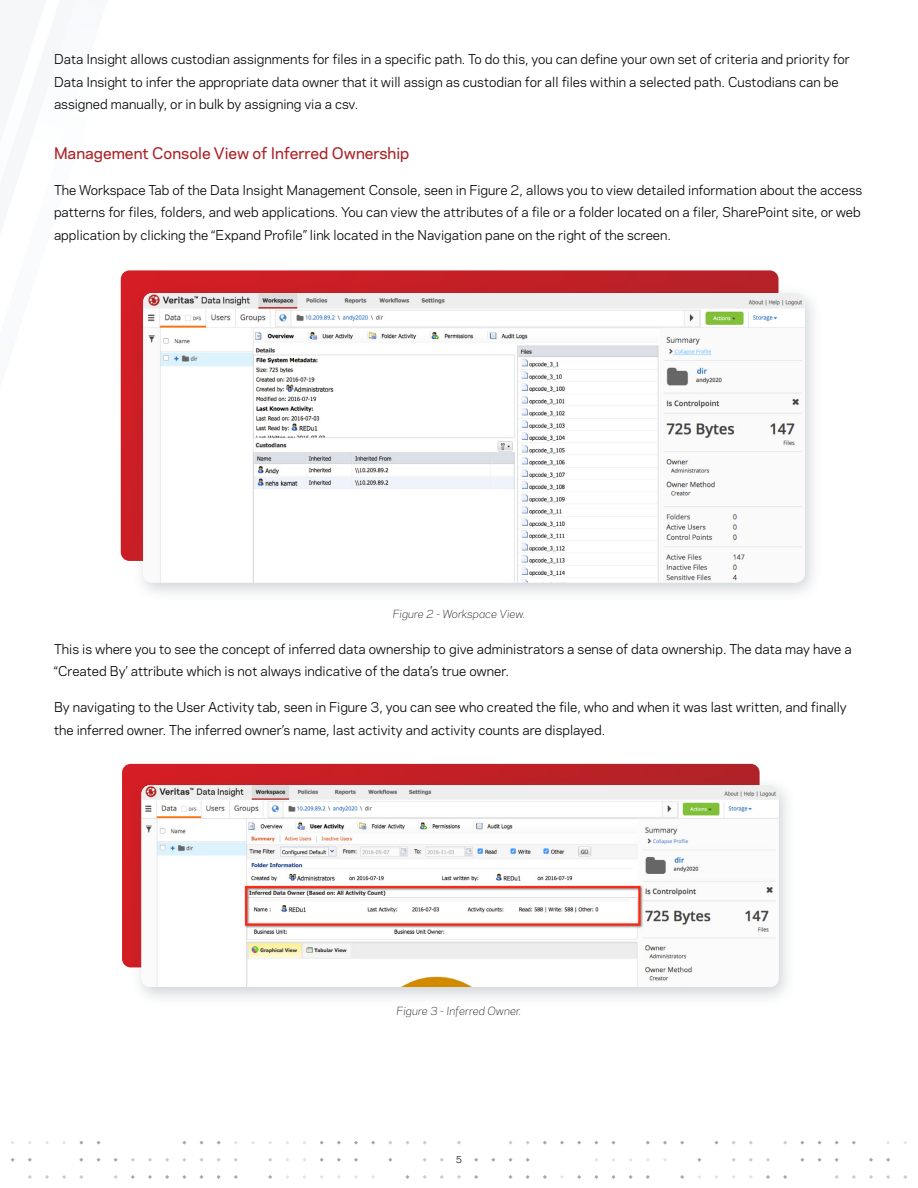
<style>
.page{position:relative;width:918px;height:1188px;background:#fff}
.page>*{position:absolute;margin:0;border:0;box-sizing:border-box;transform-origin:0 0}
.Paragraph_Title{font:500 15px "Polaris";color:#ab2328}
.Body_Copy{font:12.75px/22.5px "Polaris";color:#000}
.t1{font:italic 300 10.5px "Polaris";color:#000}
.t2{font:9px "Polaris";color:#000}
</style>
<div class="page">
<svg style="left:783px;top:1175px;width:4px;height:4px"></svg>
<svg style="left:766px;top:1158px;width:4px;height:4px"></svg>
<svg style="left:766px;top:1175px;width:4px;height:4px"></svg>
<svg style="left:749px;top:1158px;width:4px;height:4px"></svg>
<svg style="left:714px;top:1141px;width:5px;height:4px"></svg>
<svg style="left:697px;top:1158px;width:4px;height:4px"></svg>
<svg style="left:680px;top:1141px;width:4px;height:4px"></svg>
<svg style="left:680px;top:1175px;width:4px;height:4px"></svg>
<svg style="left:663px;top:1141px;width:4px;height:4px"></svg>
<svg style="left:646px;top:1141px;width:4px;height:4px"></svg>
<svg style="left:646px;top:1175px;width:4px;height:4px"></svg>
<svg style="left:629px;top:1175px;width:4px;height:4px"></svg>
<svg style="left:611px;top:1141px;width:5px;height:4px"></svg>
<svg style="left:611px;top:1175px;width:5px;height:4px"></svg>
<svg style="left:594px;top:1175px;width:4px;height:4px"></svg>
<svg style="left:577px;top:1141px;width:4px;height:4px"></svg>
<svg style="left:577px;top:1175px;width:4px;height:4px"></svg>
<svg style="left:560px;top:1141px;width:4px;height:4px"></svg>
<svg style="left:560px;top:1175px;width:4px;height:4px"></svg>
<svg style="left:543px;top:1141px;width:4px;height:4px"></svg>
<svg style="left:543px;top:1175px;width:4px;height:4px"></svg>
<svg style="left:526px;top:1158px;width:4px;height:4px"></svg>
<svg style="left:526px;top:1175px;width:4px;height:4px"></svg>
<svg style="left:508px;top:1141px;width:5px;height:4px"></svg>
<svg style="left:508px;top:1158px;width:5px;height:4px"></svg>
<svg style="left:508px;top:1175px;width:5px;height:4px"></svg>
<svg style="left:491px;top:1158px;width:4px;height:4px"></svg>
<svg style="left:474px;top:1158px;width:4px;height:4px"></svg>
<svg style="left:474px;top:1175px;width:4px;height:4px"></svg>
<svg style="left:457px;top:1141px;width:4px;height:4px"></svg>
<svg style="left:457px;top:1175px;width:4px;height:4px"></svg>
<svg style="left:440px;top:1158px;width:4px;height:4px"></svg>
<svg style="left:440px;top:1175px;width:4px;height:4px"></svg>
<svg style="left:423px;top:1175px;width:4px;height:4px"></svg>
<svg style="left:405px;top:1141px;width:5px;height:4px"></svg>
<svg style="left:405px;top:1175px;width:5px;height:4px"></svg>
<svg style="left:388px;top:1158px;width:4px;height:4px"></svg>
<svg style="left:371px;top:1141px;width:4px;height:4px"></svg>
<svg style="left:354px;top:1141px;width:4px;height:4px"></svg>
<svg style="left:354px;top:1158px;width:4px;height:4px"></svg>
<svg style="left:354px;top:1175px;width:4px;height:4px"></svg>
<svg style="left:337px;top:1141px;width:4px;height:4px"></svg>
<svg style="left:337px;top:1158px;width:4px;height:4px"></svg>
<svg style="left:320px;top:1158px;width:4px;height:4px"></svg>
<svg style="left:268px;top:1158px;width:4px;height:4px"></svg>
<svg style="left:268px;top:1175px;width:4px;height:4px"></svg>
<svg style="left:234px;top:1158px;width:4px;height:4px"></svg>
<svg style="left:234px;top:1175px;width:4px;height:4px"></svg>
<svg style="left:217px;top:1175px;width:4px;height:4px"></svg>
<svg style="left:199px;top:1141px;width:5px;height:4px"></svg>
<svg style="left:199px;top:1158px;width:5px;height:4px"></svg>
<svg style="left:199px;top:1175px;width:5px;height:4px"></svg>
<svg style="left:182px;top:1175px;width:4px;height:4px"></svg>
<svg style="left:165px;top:1158px;width:4px;height:4px"></svg>
<svg style="left:165px;top:1175px;width:4px;height:4px"></svg>
<svg style="left:148px;top:1158px;width:4px;height:4px"></svg>
<svg style="left:148px;top:1175px;width:4px;height:4px"></svg>
<svg style="left:131px;top:1158px;width:4px;height:4px"></svg>
<svg style="left:131px;top:1175px;width:4px;height:4px"></svg>
<svg style="left:114px;top:1158px;width:4px;height:4px"></svg>
<svg style="left:114px;top:1175px;width:4px;height:4px"></svg>
<svg style="left:96px;top:1141px;width:5px;height:4px"></svg>
<svg style="left:96px;top:1158px;width:5px;height:4px"></svg>
<svg style="left:79px;top:1158px;width:4px;height:4px"></svg>
<svg style="left:79px;top:1175px;width:4px;height:4px"></svg>
<svg style="left:62px;top:1175px;width:4px;height:4px"></svg>
<svg style="left:45px;top:1175px;width:4px;height:4px"></svg>
<svg style="left:28px;top:1158px;width:4px;height:4px"></svg>
<svg style="left:28px;top:1175px;width:4px;height:4px"></svg>
<svg style="left:11px;top:1158px;width:4px;height:4px"></svg>
<svg style="left:903px;top:1175px;width:4px;height:4px"></svg>
<svg style="left:886px;top:1158px;width:4px;height:4px"></svg>
<svg style="left:886px;top:1175px;width:4px;height:4px"></svg>
<svg style="left:869px;top:1158px;width:4px;height:4px"></svg>
<svg style="left:869px;top:1175px;width:4px;height:4px"></svg>
<svg style="left:852px;top:1141px;width:4px;height:4px"></svg>
<svg style="left:852px;top:1175px;width:4px;height:4px"></svg>
<svg style="left:835px;top:1158px;width:4px;height:4px"></svg>
<svg style="left:835px;top:1175px;width:4px;height:4px"></svg>
<svg style="left:817px;top:1141px;width:5px;height:4px"></svg>
<svg style="left:817px;top:1158px;width:5px;height:4px"></svg>
<svg style="left:800px;top:1158px;width:4px;height:4px"></svg>
<svg style="left:121px;top:270px;width:657px;height:291px;background:#c9242a"></svg>
<div style="left:132px;top:284px;width:691px;height:319px;background:#425563;opacity:.25"></div>
<img style="left:143px;top:293px;width:662px;height:290px">
<svg style="left:122px;top:764px;width:638px;height:203px;background:#c62026"></svg>
<div style="left:130px;top:776px;width:667px;height:231px;background:#425563;opacity:.25"></div>
<img style="left:141px;top:785px;width:638px;height:202px">
<p class="Body_Copy" style="left:54px;top:47px;width:797px">Data Insight allows custodian assignments for files in a specific path. To do this, you can define your own set of criteria and priority for<br>Data Insight to infer the appropriate data owner that it will assign as custodian for all files within a selected path. Custodians can be assigned manually, or in bulk by assigning via a csv.</p>
<p class="Paragraph_Title" style="left:54px;top:142px;width:357px">Management Console View of Inferred Ownership</p>
<p class="Body_Copy" style="left:54px;top:178px;width:810px">The Workspace Tab of the Data Insight Management Console, seen in Figure 2, allows you to view detailed information about the access patterns for files, folders, and web applications. You can view the attributes of a file or a folder located on a filer, SharePoint site, or web application by clicking the “Expand Profile” link located in the Navigation pane on the right of the screen.</p>
<p class="t1" style="left:393px;top:606px;width:134px">Figure 2 - Workspace View.</p>
<p class="Body_Copy" style="left:54px;top:637px;width:799px">This is where you to see the concept of inferred data ownership to give administrators a sense of data ownership. The data may have a “Created By’ attribute which is not always indicative of the data’s true owner.</p>
<p class="Body_Copy" style="left:54px;top:695px;width:794px">By navigating to the User Activity tab, seen in Figure 3, you can see who created the file, who and when it was last written, and finally the inferred owner. The inferred owner’s name, last activity and activity counts are displayed.</p>
<p class="t1" style="left:397px;top:1004px;width:126px">Figure 3 - Inferred Owner.</p>
<p class="t2" style="left:456px;top:1153px;width:8px">5</p>
</div>
